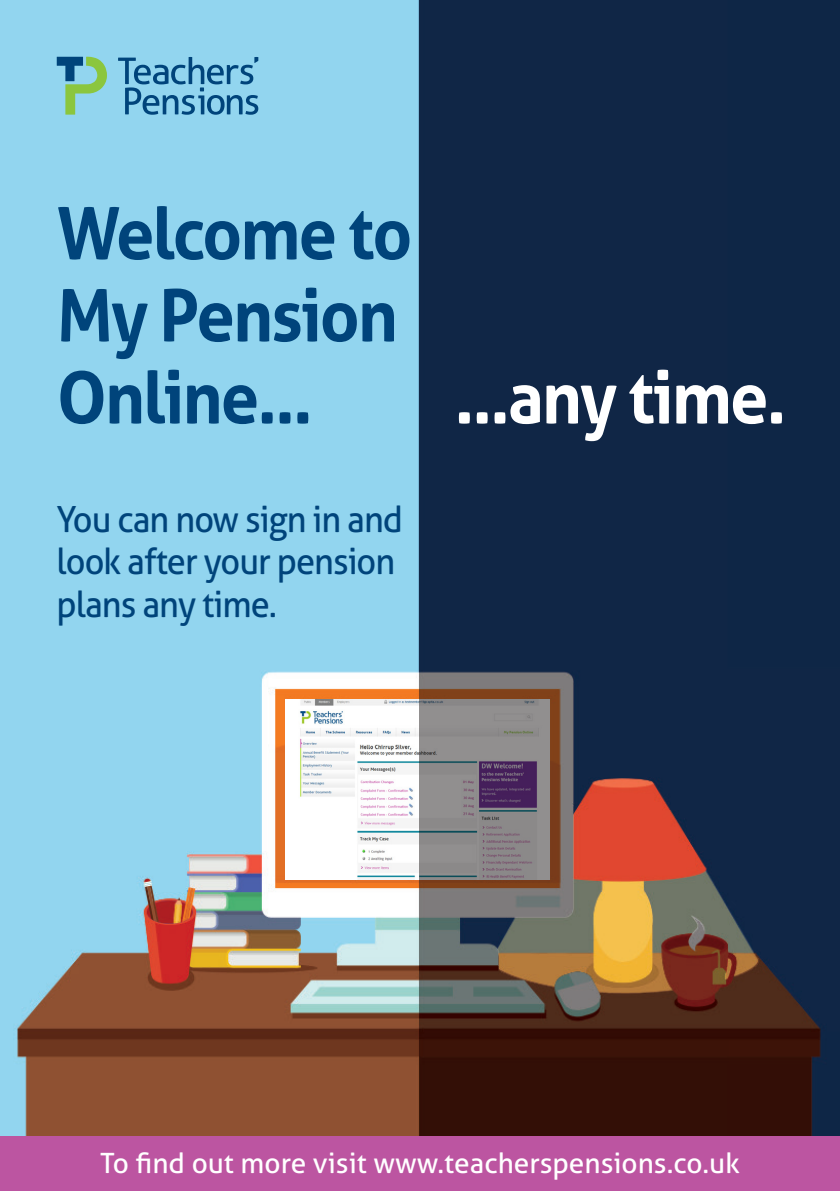
<style>
.page{position:relative;width:840px;height:1191px;background:#fff}
.page>*{position:absolute;margin:0;border:0;box-sizing:border-box;transform-origin:0 0}
.t1{font:700 72px/82px "Aller";letter-spacing:-.03em;color:#00447b;scale:.95 1}
.t2{font:700 72px "Aller";letter-spacing:-.03em;color:#fff;scale:.95 1}
.t3{font:36px/42px "Aller";letter-spacing:-.03em;color:#00447b;scale:.95 1}
.t4{font:28px "Aller";color:#fff}
</style>
<div class="page">
<img style="left:0;top:0;width:839px;height:1136px">
<div style="left:0;top:1136px;width:839px;height:55px;background:#bc55a1"></div>
<svg style="left:57px;top:57px;width:50px;height:58px;background:#7dbeac"></svg>
<svg style="left:118px;top:57px;width:140px;height:58px;background:#67aacd"></svg>
<img style="left:286px;top:699px;width:132px;height:180px">
<svg style="left:418px;top:699px;width:131px;height:180px;background:#847f86"></svg>
<p class="t1" style="left:57px;top:192px;width:375px">Welcome to<br>My Pension<br>Online...</p>
<p class="t3" style="left:57px;top:498px;width:366px">You can now sign in and look after your pension plans any time.</p>
<p class="t2" style="left:454px;top:353px;width:351px">...any time.</p>
<p class="t4" style="left:100px;top:1146px;width:640px">To find out more visit www.teacherspensions.co.uk</p>
</div>
